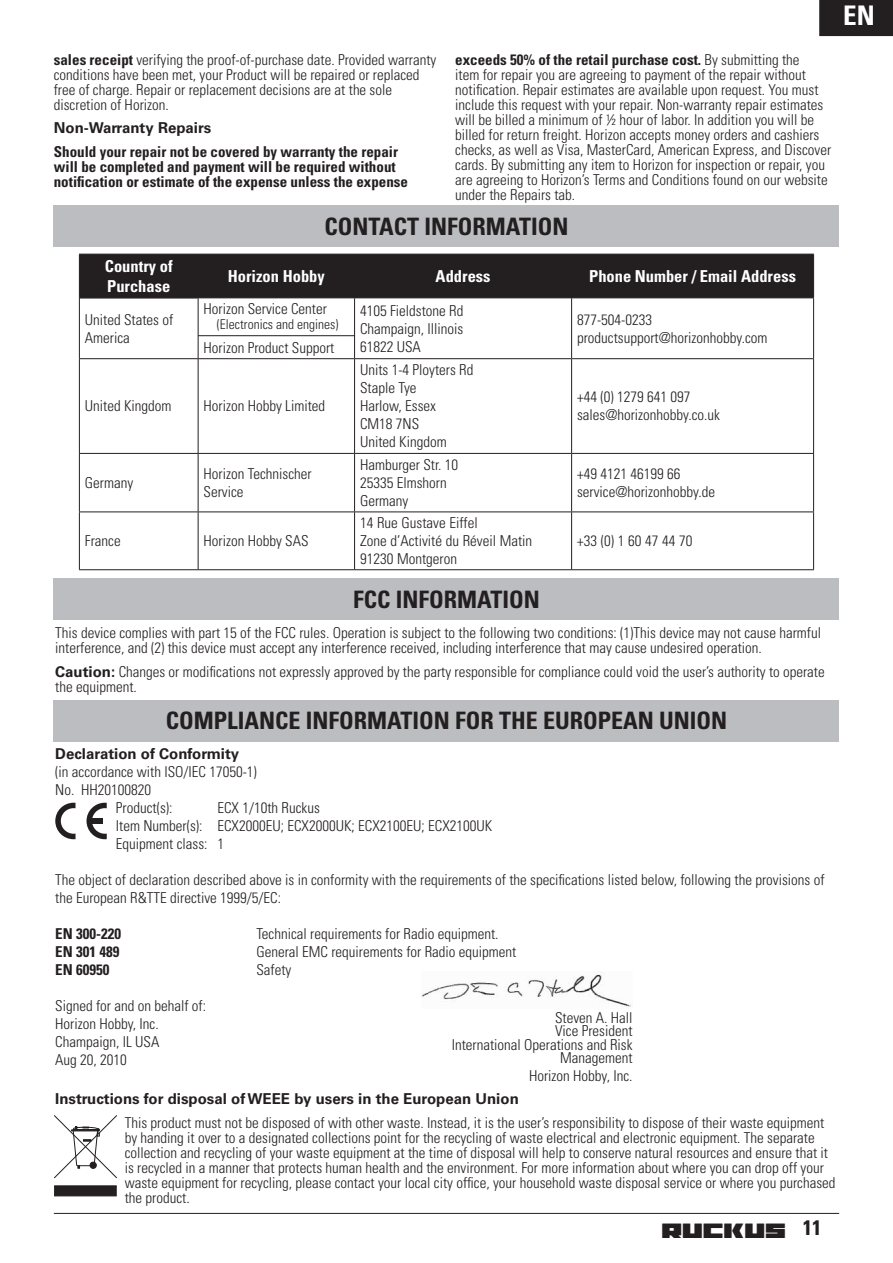
<style>
.page{position:relative;width:893px;height:1263px;background:#fff}
.page>*{position:absolute;margin:0;border:0;box-sizing:border-box;transform-origin:0 0}
.t1{font:700 condensed 27px "Univers LT Std";color:#fff}
.t2{font:700 condensed 24px "Univers LT Std";color:#231f20}
.t3{font:18px "Astro 3 AL";color:#231f20}
.t4{font:700 condensed 16.5px/19.8px "Univers LT Std";color:#fff}
.t5{font:300 condensed 15px/18px "Univers LT Std";color:#231f20}
.t6{font:700 condensed 15px/15px "Univers LT Std";color:#231f20}
.t7{font:700 15px "Univers LT Std";color:#231f20}
.t8{font:300 condensed 13.5px "Univers LT Std";color:#231f20}
.s1{font-weight:700}
.s2{font-weight:700;font-stretch:normal}
</style>
<div class="page">
<hr style="left:54px;top:1213px;width:785px;height:1px;background:#231f20">
<div style="left:819px;top:0;width:73px;height:36px;background:#231f20"></div>
<div style="left:54px;top:205px;width:785px;height:42px;background:#bbbdc0"></div>
<div style="left:80px;top:255px;width:733px;height:43px;background:#231f20"></div>
<hr style="left:80px;top:297px;width:118px;height:2px;background:#231f20">
<hr style="left:79px;top:254px;width:119px;height:1px;background:#231f20">
<hr style="left:79px;top:255px;width:1px;height:43px;background:#231f20">
<hr style="left:79px;top:298px;width:1px;height:60px;background:#231f20">
<hr style="left:198px;top:298px;width:156px;height:1px;background:#231f20">
<hr style="left:79px;top:358px;width:119px;height:1px;background:#231f20">
<hr style="left:79px;top:359px;width:1px;height:94px;background:#231f20">
<hr style="left:79px;top:453px;width:119px;height:1px;background:#231f20">
<hr style="left:79px;top:454px;width:1px;height:58px;background:#231f20">
<hr style="left:79px;top:512px;width:119px;height:1px;background:#231f20">
<hr style="left:79px;top:512px;width:1px;height:57px;background:#231f20">
<hr style="left:198px;top:254px;width:156px;height:1px;background:#231f20">
<hr style="left:198px;top:255px;width:1px;height:43px;background:#231f20">
<hr style="left:354px;top:254px;width:217px;height:1px;background:#231f20">
<hr style="left:354px;top:255px;width:1px;height:43px;background:#231f20">
<hr style="left:571px;top:254px;width:243px;height:1px;background:#231f20">
<hr style="left:571px;top:255px;width:1px;height:43px;background:#231f20">
<hr style="left:813px;top:255px;width:1px;height:43px;background:#231f20">
<hr style="left:198px;top:298px;width:1px;height:60px;background:#231f20">
<hr style="left:354px;top:298px;width:1px;height:60px;background:#231f20">
<hr style="left:571px;top:298px;width:1px;height:60px;background:#231f20">
<hr style="left:813px;top:298px;width:1px;height:60px;background:#231f20">
<hr style="left:198px;top:358px;width:156px;height:1px;background:#231f20">
<hr style="left:198px;top:359px;width:1px;height:94px;background:#231f20">
<hr style="left:354px;top:358px;width:217px;height:1px;background:#231f20">
<hr style="left:354px;top:359px;width:1px;height:94px;background:#231f20">
<hr style="left:571px;top:358px;width:243px;height:1px;background:#231f20">
<hr style="left:571px;top:359px;width:1px;height:94px;background:#231f20">
<hr style="left:813px;top:359px;width:1px;height:94px;background:#231f20">
<hr style="left:198px;top:453px;width:156px;height:1px;background:#231f20">
<hr style="left:198px;top:454px;width:1px;height:58px;background:#231f20">
<hr style="left:354px;top:453px;width:217px;height:1px;background:#231f20">
<hr style="left:354px;top:454px;width:1px;height:58px;background:#231f20">
<hr style="left:571px;top:453px;width:243px;height:1px;background:#231f20">
<hr style="left:571px;top:454px;width:1px;height:58px;background:#231f20">
<hr style="left:813px;top:454px;width:1px;height:58px;background:#231f20">
<hr style="left:198px;top:512px;width:156px;height:1px;background:#231f20">
<hr style="left:198px;top:512px;width:1px;height:57px;background:#231f20">
<hr style="left:354px;top:512px;width:217px;height:1px;background:#231f20">
<hr style="left:354px;top:512px;width:1px;height:57px;background:#231f20">
<hr style="left:571px;top:512px;width:243px;height:1px;background:#231f20">
<hr style="left:571px;top:512px;width:1px;height:57px;background:#231f20">
<hr style="left:813px;top:512px;width:1px;height:57px;background:#231f20">
<hr style="left:354px;top:298px;width:460px;height:1px;background:#231f20">
<hr style="left:79px;top:569px;width:735px;height:1px;background:#231f20">
<svg style="left:55px;top:803px;width:20px;height:36px"></svg>
<svg style="left:86px;top:803px;width:21px;height:36px"></svg>
<img style="left:422px;top:972px;width:209px;height:35px">
<div style="left:55px;top:1186px;width:61px;height:10px;background:#231f20"></div>
<svg style="left:54px;top:1115px;width:63px;height:64px"></svg>
<div style="left:54px;top:700px;width:785px;height:42px;background:#bbbdc0"></div>
<hr style="left:198px;top:335px;width:156px;height:1px;background:#231f20">
<div style="left:54px;top:578px;width:785px;height:42px;background:#bbbdc0"></div>
<h1 class="t1" style="left:843px;top:3px;width:33px">EN</h1>
<p class="t5" style="left:455px;top:53px;width:377px;line-height:15px"><span class="s1">exceeds 50% of the retail purchase cost.</span> By submitting the<br>item for repair you are agreeing to payment of the repair without notification. Repair estimates are available upon request. You must include this request with your repair. Non-warranty repair estimates will be billed a minimum of ½ hour of labor. In addition you will be billed for return freight. Horizon accepts money orders and cashiers checks, as well as Visa, MasterCard, American Express, and Discover cards. By submitting any item to Horizon for inspection or repair, you are agreeing to Horizon’s Terms and Conditions found on our website under the Repairs tab.</p>
<h2 class="t2" style="left:324px;top:215px;width:245px">CONTACT INFORMATION</h2>
<p class="t5" style="left:54px;top:53px;width:384px;line-height:15px"><span class="s1">sales receipt</span> verifying the proof-of-purchase date. Provided warranty conditions have been met, your Product will be repaired or replaced free of charge. Repair or replacement decisions are at the sole discretion of Horizon.</p>
<p class="t7" style="left:54px;top:121px;width:159px">Non-Warranty Repairs</p>
<p class="t6" style="left:54px;top:145px;width:356px">Should your repair not be covered by warranty the repair will be completed and payment will be required without notification or estimate of the expense unless the expense</p>
<p class="t4" style="left:105px;top:257px;width:69px">Country of<br>Purchase</p>
<p class="t4" style="left:228px;top:267px;width:98px">Horizon Hobby</p>
<p class="t4" style="left:435px;top:267px;width:56px">Address</p>
<p class="t4" style="left:589px;top:267px;width:208px">Phone Number / Email Address</p>
<p class="t5" style="left:85px;top:311px;width:90px">United States of<br>America</p>
<p class="t5" style="left:204px;top:301px;width:125px">Horizon Service Center</p>
<p class="t8" style="left:217px;top:318px;width:123px">(Electronics and engines)</p>
<p class="t5" style="left:204px;top:340px;width:132px">Horizon Product Support</p>
<p class="t5" style="left:360px;top:302px;width:105px;text-align:justify">4105 Fieldstone Rd Champaign, Illinois 61822 USA</p>
<p class="t5" style="left:577px;top:311px;width:192px">877-504-0233 productsupport@horizonhobby.com</p>
<p class="t5" style="left:85px;top:398px;width:88px">United Kingdom</p>
<p class="t5" style="left:204px;top:398px;width:123px">Horizon Hobby Limited</p>
<p class="t5" style="left:360px;top:362px;width:115px">Units 1-4 Ployters Rd<br>Staple Tye<br>Harlow, Essex<br>CM18 7NS<br>United Kingdom</p>
<p class="t5" style="left:577px;top:389px;width:144px">+44 (0) 1279 641 097 sales@horizonhobby.co.uk</p>
<p class="t5" style="left:85px;top:475px;width:50px">Germany</p>
<p class="t5" style="left:204px;top:466px;width:110px">Horizon Technischer<br>Service</p>
<p class="t5" style="left:360px;top:457px;width:100px">Hamburger Str. 10<br>25335 Elmshorn<br>Germany</p>
<p class="t5" style="left:577px;top:466px;width:139px">+49 4121 46199 66 service@horizonhobby.de</p>
<p class="t5" style="left:85px;top:533px;width:37px">France</p>
<p class="t5" style="left:204px;top:533px;width:106px">Horizon Hobby SAS</p>
<p class="t5" style="left:360px;top:515px;width:174px">14 Rue Gustave Eiffel<br>Zone d’Activité du Réveil Matin<br>91230 Montgeron</p>
<p class="t5" style="left:577px;top:533px;width:117px">+33 (0) 1 60 47 44 70</p>
<h2 class="t2" style="left:353px;top:588px;width:188px">FCC INFORMATION</h2>
<p class="t5" style="left:55px;top:626px;width:767px;line-height:15px">This device complies with part 15 of the FCC rules. Operation is subject to the following two conditions: (1)This device may not cause harmful interference, and (2) this device must accept any interference received, including interference that may cause undesired operation.</p>
<p class="t5" style="left:55px;top:665px;width:771px;line-height:15px"><span class="s2">Caution:</span> Changes or modifications not expressly approved by the party responsible for compliance could void the user’s authority to operate the equipment.</p>
<h2 class="t2" style="left:166px;top:709px;width:563px">COMPLIANCE INFORMATION FOR THE EUROPEAN UNION</h2>
<p class="t7" style="left:55px;top:747px;width:185px">Declaration of Conformity</p>
<p class="t5" style="left:55px;top:764px;width:203px">(in accordance with ISO/IEC 17050-1)</p>
<p class="t5" style="left:55px;top:782px;width:97px">No. HH20100820</p>
<p class="t5" style="left:116px;top:800px;width:58px">Product(s):</p>
<p class="t5" style="left:116px;top:800px;width:378px;text-indent:101px">ECX 1/10th Ruckus<br>Item Number(s): ECX2000EU; ECX2000UK; ECX2100EU; ECX2100UK<br>Equipment class: 1</p>
<p class="t5" style="left:55px;top:872px;width:770px">The object of declaration described above is in conformity with the requirements of the specifications listed below, following the provisions of the European R&amp;TTE directive 1999/5/EC:</p>
<p class="t6" style="left:55px;top:927px;width:67px">EN 300-220</p>
<p class="t5" style="left:256px;top:926px;width:244px">Technical requirements for Radio equipment.</p>
<p class="t6" style="left:55px;top:945px;width:66px">EN 301 489</p>
<p class="t5" style="left:256px;top:944px;width:261px">General EMC requirements for Radio equipment</p>
<p class="t6" style="left:55px;top:963px;width:56px">EN 60950</p>
<p class="t5" style="left:256px;top:962px;width:36px">Safety</p>
<p class="t5" style="left:55px;top:998px;width:152px">Signed for and on behalf of:<br>Horizon Hobby, Inc.<br>Champaign, IL USA<br>Aug 20, 2010</p>
<p class="t5" style="left:451px;top:1011px;width:182px;line-height:13.5px;text-align:right">Steven A. Hall<br>Vice President<br>International Operations and Risk<br>Management</p>
<p class="t5" style="left:529px;top:1068px;width:105px">Horizon Hobby, Inc.</p>
<p class="t7" style="left:55px;top:1092px;width:465px">Instructions for disposal of WEEE by users in the European Union</p>
<p class="t5" style="left:125px;top:1116px;width:712px;line-height:15px">This product must not be disposed of with other waste. Instead, it is the user’s responsibility to dispose of their waste equipment by handing it over to a designated collections point for the recycling of waste electrical and electronic equipment. The separate collection and recycling of your waste equipment at the time of disposal will help to conserve natural resources and ensure that it is recycled in a manner that protects human health and the environment. For more information about where you can drop off your waste equipment for recycling, please contact your local city office, your household waste disposal service or where you purchased the product.</p>
<p class="t3" style="left:661px;top:1221px;width:161px">RUCKUS <sup>11</sup></p>
</div>
